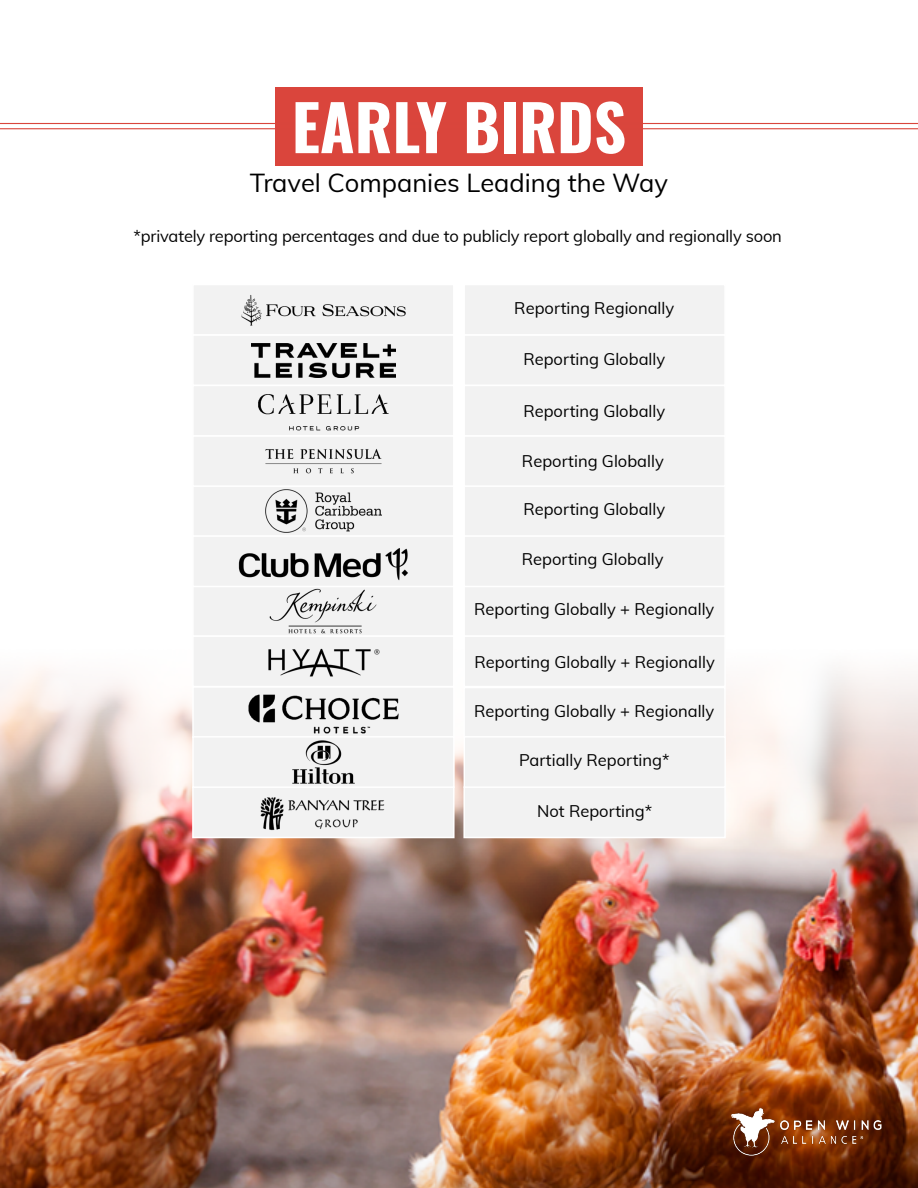
<style>
.page{position:relative;width:918px;height:1188px;background:#fff}
.page>*{position:absolute;margin:0;border:0;box-sizing:border-box;transform-origin:0 0}
.t1{font:700 63px "Oswald";color:#fff}
.t2{font:25.5px "Muli";color:#000}
.t3{font:16.5px "Muli";color:#000}
</style>
<div class="page">
<img style="left:0;top:668px;width:918px;height:520px">
<div style="left:275px;top:88px;width:368px;height:78px;background:#da453c"></div>
<img style="left:730px;top:1106px;width:153px;height:50px">
<hr style="left:0;top:123px;width:918px;height:1px;background:#d9453c">
<hr style="left:0;top:128px;width:918px;height:1px;background:#d9453c">
<div style="left:192px;top:485px;width:263px;height:52px;background:#f2f2f2;border:2px solid #fff"></div>
<div style="left:463px;top:485px;width:263px;height:52px;background:#f2f2f2;border:2px solid #fff"></div>
<img style="left:265px;top:490px;width:116px;height:42px">
<div style="left:192px;top:786px;width:263px;height:52px;background:#f2f2f2;border:2px solid #fff"></div>
<div style="left:463px;top:786px;width:263px;height:52px;background:#f2f2f2;border:2px solid #fff"></div>
<img style="left:248px;top:788px;width:151px;height:49px">
<div style="left:192px;top:585px;width:263px;height:52px;background:#f2f2f2;border:2px solid #fff"></div>
<div style="left:463px;top:585px;width:263px;height:52px;background:#f2f2f2;border:2px solid #fff"></div>
<img style="left:268px;top:587px;width:111px;height:48px">
<div style="left:192px;top:535px;width:263px;height:52px;background:#f2f2f2;border:2px solid #fff"></div>
<div style="left:463px;top:535px;width:263px;height:52px;background:#f2f2f2;border:2px solid #fff"></div>
<img style="left:238px;top:548px;width:170px;height:32px">
<div style="left:192px;top:635px;width:263px;height:52px;background:#f2f2f2;border:2px solid #fff"></div>
<div style="left:463px;top:635px;width:263px;height:52px;background:#f2f2f2;border:2px solid #fff"></div>
<img style="left:268px;top:648px;width:112px;height:29px">
<div style="left:463px;top:687px;width:263px;height:52px;background:#f2f2f2;border:2px solid #fff"></div>
<div style="left:192px;top:686px;width:263px;height:52px;background:#f2f2f2;border:2px solid #fff"></div>
<img style="left:248px;top:694px;width:151px;height:40px">
<div style="left:192px;top:435px;width:263px;height:52px;background:#f2f2f2;border:2px solid #fff"></div>
<div style="left:463px;top:435px;width:263px;height:52px;background:#f2f2f2;border:2px solid #fff"></div>
<img style="left:263px;top:437px;width:121px;height:48px">
<div style="left:192px;top:736px;width:263px;height:52px;background:#f2f2f2;border:2px solid #fff"></div>
<div style="left:464px;top:736px;width:262px;height:52px;background:#f2f2f2;border:2px solid #fff"></div>
<img style="left:292px;top:740px;width:63px;height:44px">
<div style="left:192px;top:284px;width:263px;height:52px;background:#f2f2f2;border:2px solid #fff"></div>
<div style="left:463px;top:284px;width:263px;height:52px;background:#f2f2f2;border:2px solid #fff"></div>
<img style="left:241px;top:295px;width:165px;height:31px">
<div style="left:192px;top:334px;width:263px;height:52px;background:#f2f2f2;border:2px solid #fff"></div>
<div style="left:463px;top:334px;width:263px;height:52px;background:#f2f2f2;border:2px solid #fff"></div>
<img style="left:251px;top:344px;width:144px;height:33px">
<div style="left:192px;top:385px;width:263px;height:52px;background:#f2f2f2;border:2px solid #fff"></div>
<div style="left:463px;top:385px;width:263px;height:52px;background:#f2f2f2;border:2px solid #fff"></div>
<img style="left:255px;top:386px;width:137px;height:49px">
<h1 class="t1" style="left:292px;top:95px;width:336px">EARLY BIRDS</h1>
<h2 class="t2" style="left:250px;top:164px;width:420px">Travel Companies Leading the Way</h2>
<p class="t3" style="left:134px;top:224px;width:650px">*privately reporting percentages and due to publicly report globally and regionally soon</p>
<p class="t3" style="left:514px;top:296px;width:161px">Reporting Regionally</p>
<p class="t3" style="left:523px;top:347px;width:143px">Reporting Globally</p>
<p class="t3" style="left:523px;top:399px;width:143px">Reporting Globally</p>
<p class="t3" style="left:522px;top:449px;width:143px">Reporting Globally</p>
<p class="t3" style="left:523px;top:497px;width:143px">Reporting Globally</p>
<p class="t3" style="left:522px;top:547px;width:143px">Reporting Globally</p>
<p class="t3" style="left:474px;top:597px;width:242px">Reporting Globally + Regionally</p>
<p class="t3" style="left:475px;top:650px;width:242px">Reporting Globally + Regionally</p>
<p class="t3" style="left:474px;top:699px;width:242px">Reporting Globally + Regionally</p>
<p class="t3" style="left:519px;top:748px;width:152px">Partially Reporting*</p>
<p class="t3" style="left:537px;top:799px;width:117px">Not Reporting*</p>
</div>
